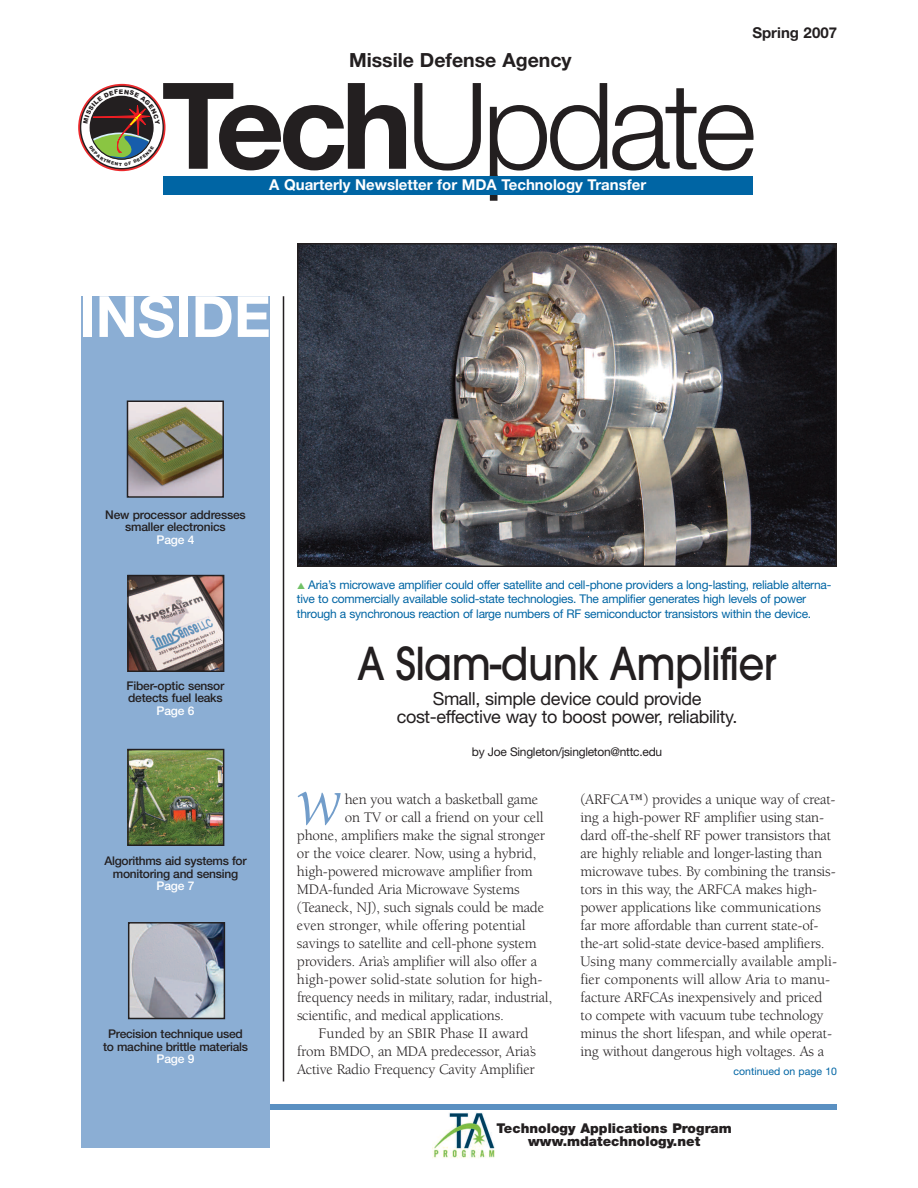
<style>
.page{position:relative;width:918px;height:1188px;background:#fff}
.page>*{position:absolute;margin:0;border:0;box-sizing:border-box;transform-origin:0 0}
.t1{font:300 120px "Helvetica Neue";letter-spacing:-.05em;color:#231f20}
.t2{font:italic 72px "Berkeley";color:#729dca}
.t3{font:700 57px "Helvetica Neue";color:#fff}
.t4{font:500 45px "Avant Garde";letter-spacing:-.015em;color:#231f20;scale:.9 1}
.t5{font:700 19.5px "Helvetica Neue";color:#231f20}
.t6{font:18px/18px "Helvetica Neue";letter-spacing:-.02em;color:#231f20;text-align:center}
.t7{font:15px/18px "Berkeley";letter-spacing:-.015em;color:#231f20}
.t8{font:700 15px "Helvetica Neue";color:#fff}
.t9{font:700 15px "Helvetica Neue";color:#231f20}
.t10{font:900 13.5px/13.5px "Helvetica Neue";color:#231f20;text-align:center}
.t11{font:12px/14.4px "Helvetica Neue";letter-spacing:-.02em;color:#0065a4}
.t12{font:500 12px/12.8px "Helvetica Neue";letter-spacing:-.02em;color:#231f20;text-align:center}
.t13{font:12px "Helvetica Neue";letter-spacing:-.02em;color:#231f20}
.t14{font:500 12px "Helvetica Neue";letter-spacing:-.015em;color:#fff}
.t15{font:10.5px "Helvetica Neue";color:#0065a4}
.t16{font:900 6.15px "Arial";color:#231f20}
.s1{font-weight:700}
.s2{color:#71c167}
</style>
<div class="page">
<img style="left:432px;top:1112px;width:63px;height:47px">
<svg style="left:490px;top:175px;width:8px;height:26px"></svg>
<svg style="left:78px;top:84px;width:88px;height:87px"></svg>
<svg style="left:81px;top:87px;width:82px;height:81px"></svg>
<div style="left:163px;top:177px;width:589px;height:18px;background:#0065a4"></div>
<img style="left:300px;top:246px;width:534px;height:318px">
<div style="left:297px;top:243px;width:540px;height:324px;border:2px solid #231f20"></div>
<div style="left:81px;top:1104px;width:756px;height:6px;background:#5a90c2"></div>
<div style="left:81px;top:296px;width:189px;height:852px;background:#8baed4"></div>
<img style="left:130px;top:578px;width:91px;height:91px">
<div style="left:127px;top:575px;width:97px;height:97px;border:2px solid #231f20"></div>
<img style="left:131px;top:925px;width:91px;height:91px">
<div style="left:128px;top:922px;width:97px;height:97px;border:2px solid #231f20"></div>
<img style="left:130px;top:752px;width:91px;height:91px">
<div style="left:127px;top:749px;width:97px;height:97px;border:2px solid #231f20"></div>
<hr style="left:283px;top:296px;width:1px;height:786px;background:#231f20">
<img style="left:130px;top:403px;width:91px;height:92px">
<div style="left:127px;top:400px;width:97px;height:98px;border:2px solid #231f20"></div>
<svg style="left:83px;top:89px;width:77px;height:77px"></svg>
<p class="t16" style="left:119px;top:88px;width:6px">E</p>
<h3 class="t5" style="left:349px;top:53px;width:224px">Missile Defense Agency</h3>
<p class="t9" style="left:752px;top:27px;width:86px">Spring 2007</p>
<h1 class="t1" style="left:162px;top:83px;width:596px"><span class="s1">Tech</span>Update</h1>
<p class="t8" style="left:269px;top:179px;width:378px">A Quarterly Newsletter for MDA Technology Transfer</p>
<h3 class="t3" style="left:79px;top:296px;width:194px">INSIDE</h3>
<p class="t12" style="left:105px;top:509px;width:142px">New processor addresses smaller electronics</p>
<p class="t14" style="left:157px;top:535px;width:39px">Page 4</p>
<p class="t12" style="left:127px;top:680px;width:99px;text-align:left">Fiber-optic sensor detects fuel leaks</p>
<p class="t14" style="left:157px;top:706px;width:39px">Page 6</p>
<p class="t12" style="left:104px;top:855px;width:144px">Algorithms aid systems for monitoring and sensing</p>
<p class="t14" style="left:157px;top:882px;width:39px">Page 7</p>
<p class="t12" style="left:103px;top:1028px;width:146px">Precision technique used to machine brittle materials</p>
<p class="t14" style="left:157px;top:1055px;width:39px">Page 9</p>
<p class="t11" style="left:297px;top:579px;width:536px"><span class="s2">▲</span> Aria’s microwave amplifier could offer satellite and cell-phone providers a long-lasting, reliable alterna&shy;tive to commercially available solid-state technologies. The amplifier generates high levels of power through a synchronous reaction of large numbers of RF semiconductor transistors within the device.</p>
<h3 class="t4" style="left:357px;top:646px;width:468px">A Slam-dunk Amplifier</h3>
<p class="t6" style="left:397px;top:692px;width:342px">Small, simple device could provide cost-effective way to boost power, reliability.</p>
<p class="t13" style="left:472px;top:748px;width:192px">by Joe Singleton/jsingleton@nttc.edu</p>
<h2 class="t2" style="left:297px;top:773px;width:47px">w</h2>
<p class="t7" style="left:345px;top:792px;width:195px">hen you watch a basketball game</p>
<p class="t7" style="left:345px;top:810px;width:200px">on TV or call a friend on your cell</p>
<p class="t7" style="left:297px;top:828px;width:250px">phone, amplifiers make the signal stronger</p>
<p class="t7" style="left:297px;top:846px;width:241px">or the voice clearer. Now, using a hybrid,</p>
<p class="t7" style="left:297px;top:864px;width:237px">high-powered microwave amplifier from</p>
<p class="t7" style="left:297px;top:882px;width:224px">MDA-funded Aria Microwave Systems</p>
<p class="t7" style="left:297px;top:900px;width:249px">(Teaneck, NJ), such signals could be made</p>
<p class="t7" style="left:297px;top:918px;width:230px">even stronger, while offering potential</p>
<p class="t7" style="left:297px;top:936px;width:241px">savings to satellite and cell-phone system</p>
<p class="t7" style="left:297px;top:954px;width:242px">providers. Aria’s amplifier will also offer a</p>
<p class="t7" style="left:297px;top:972px;width:247px">high-power solid-state solution for high-</p>
<p class="t7" style="left:297px;top:990px;width:257px">frequency needs in military, radar, industrial,</p>
<p class="t7" style="left:297px;top:1008px;width:208px">scientific, and medical applications.</p>
<p class="t7" style="left:319px;top:1026px;width:212px">Funded by an SBIR Phase II award</p>
<p class="t7" style="left:297px;top:1044px;width:241px">from BMDO, an MDA predecessor, Aria’s</p>
<p class="t7" style="left:297px;top:1062px;width:239px">Active Radio Frequency Cavity Amplifier</p>
<p class="t7" style="left:580px;top:792px;width:258px">(ARFCA™) provides a unique way of creat&shy;ing a high-power RF amplifier using stan&shy;dard off-the-shelf RF power transistors that are highly reliable and longer-lasting than microwave tubes. By combining the transis&shy;tors in this way, the ARFCA makes high&shy;power applications like communications far more affordable than current state-of&shy;the-art solid-state device-based amplifiers.<br>Using many commercially available ampli&shy;fier components will allow Aria to manu&shy;facture ARFCAs inexpensively and priced to compete with vacuum tube technology minus the short lifespan, and while operat&shy;ing without dangerous high voltages. As a</p>
<p class="t15" style="left:734px;top:1067px;width:105px">continued on page 10</p>
<p class="t10" style="left:496px;top:1122px;width:237px">Technology Applications Program www.mdatechnology.net</p>
</div>
